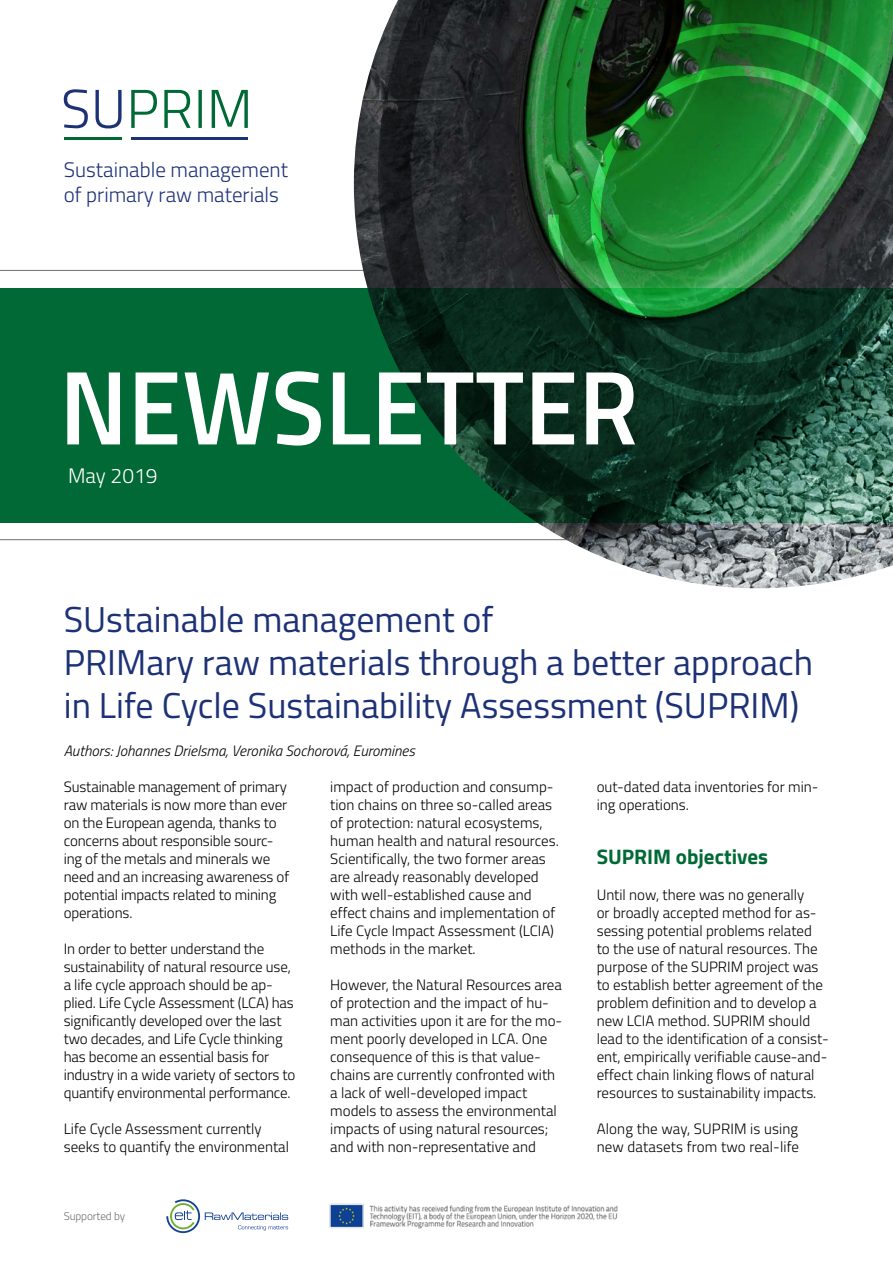
<style>
.page{position:relative;width:893px;height:1263px;background:#fff}
.page>*{position:absolute;margin:0;border:0;box-sizing:border-box;transform-origin:0 0}
.t1{font:105px "Titillium Semibold Upright";letter-spacing:.01em;color:#fff}
.t2{font:36px/43.2px "Titillium";color:#1d3176}
.t3{font:300 21px/25.2px "Titillium";color:#1d3176}
.t4{font:700 21px "Titillium";color:#006935}
.t5{font:300 21px "Titillium";color:#fff}
.t6{font:300 15px/18px "Titillium";color:#000}
.t7{font:italic 300 15px "Titillium";color:#000}
.t8{font:300 11.25px "Titillium";letter-spacing:-.01em;color:#706f6f}
</style>
<div class="page">
<svg style="left:166px;top:1199px;width:122px;height:34px"></svg>
<img style="left:329px;top:1203px;width:289px;height:26px">
<hr style="left:0;top:270px;width:893px;height:1px;background:#706f6f">
<hr style="left:0;top:539px;width:893px;height:1px;background:#706f6f">
<svg style="left:131px;top:90px;width:117px;height:38px"></svg>
<svg style="left:64px;top:89px;width:58px;height:39px"></svg>
<hr style="left:131px;top:138px;width:117px;height:2px;background:#1d3176">
<hr style="left:64px;top:138px;width:58px;height:2px;background:#006935">
<img style="left:354px;top:46px;width:539px;height:542px">
<img style="left:378px;top:0;width:515px;height:564px">
<svg style="left:0;top:288px;width:893px;height:234px;background:#0b5230"></svg>
<h3 class="t3" style="left:64px;top:156px;width:226px">Sustainable management of primary raw materials</h3>
<h1 class="t1" style="left:60px;top:327px;width:580px">NEWSLETTER</h1>
<h3 class="t5" style="left:68px;top:460px;width:91px">May 2019</h3>
<h2 class="t2" style="left:64px;top:596px;width:751px">SUstainable management of<br>PRIMary raw materials through a better approach in Life Cycle Sustainability Assessment (SUPRIM)</h2>
<p class="t7" style="left:64px;top:740px;width:353px">Authors: Johannes Drielsma, Veronika Sochorová, Euromines</p>
<p class="t6" style="left:64px;top:777px;width:227px">Sustainable management of primary raw materials is now more than ever on the European agenda, thanks to concerns about responsible sourc&shy;ing of the metals and minerals we need and an increasing awareness of potential impacts related to mining operations.</p>
<p class="t6" style="left:64px;top:939px;width:233px">In order to better understand the sustainability of natural resource use, a life cycle approach should be ap&shy;plied. Life Cycle Assessment (LCA) has significantly developed over the last two decades, and Life Cycle thinking has become an essential basis for industry in a wide variety of sectors to quantify environmental performance.</p>
<p class="t6" style="left:64px;top:1119px;width:227px">Life Cycle Assessment currently seeks to quantify the environmental</p>
<p class="t6" style="left:330px;top:777px;width:230px">impact of production and consump&shy;tion chains on three so-called areas of protection: natural ecosystems, human health and natural resources.<br>Scientifically, the two former areas are already reasonably developed with well-established cause and effect chains and implementation of Life Cycle Impact Assessment (LCIA) methods in the market.</p>
<p class="t6" style="left:330px;top:975px;width:234px">However, the Natural Resources area of protection and the impact of hu&shy;man activities upon it are for the mo&shy;ment poorly developed in LCA. One consequence of this is that value&shy;chains are currently confronted with a lack of well-developed impact models to assess the environmental impacts of using natural resources; and with non-representative and</p>
<p class="t6" style="left:597px;top:777px;width:223px">out-dated data inventories for min&shy;ing operations.</p>
<h3 class="t4" style="left:597px;top:841px;width:173px">SUPRIM objectives</h3>
<p class="t6" style="left:597px;top:885px;width:233px">Until now, there was no generally<br>or broadly accepted method for as&shy;sessing potential problems related to the use of natural resources. The purpose of the SUPRIM project was to establish better agreement of the problem definition and to develop a new LCIA method. SUPRIM should lead to the identification of a consist&shy;ent, empirically verifiable cause-and&shy;effect chain linking flows of natural resources to sustainability impacts.</p>
<p class="t6" style="left:597px;top:1119px;width:204px">Along the way, SUPRIM is using new datasets from two real-life</p>
<p class="t8" style="left:64px;top:1208px;width:63px">Supported by</p>
</div>
